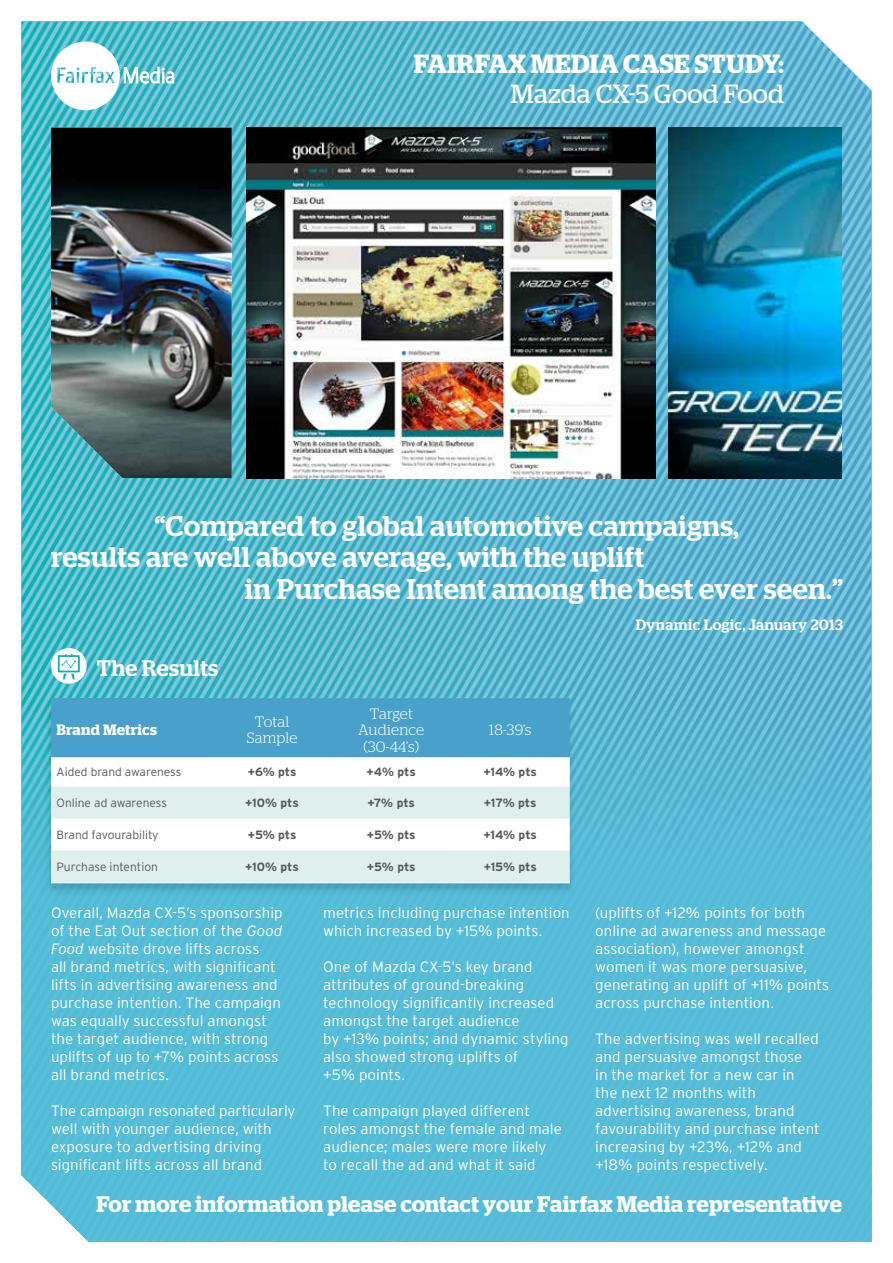
<style>
.page{position:relative;width:893px;height:1263px;background:#fff}
.page>*{position:absolute;margin:0;border:0;box-sizing:border-box;transform-origin:0 0}
.t1{font:500 28.5px "Stag";letter-spacing:.02em;color:#fff}
.t2{font:600 26.25px "Stag";letter-spacing:.01em;color:#fff}
.t3{font:26.25px "Stag";letter-spacing:.01em;color:#fff}
.t4{font:600 22.5px "Stag";letter-spacing:.005em;color:#fff}
.t5{font:500 22.5px "Stag";letter-spacing:.02em;color:#fff}
.t6{font:300 15px/18px "Interstate";letter-spacing:.005em;color:#fff}
.t7{font:300 15px/16.5px "Stag";letter-spacing:.015em;color:#fff;text-align:center}
.t8{font:500 15px "Stag";letter-spacing:.03em;color:#fff}
.t9{font:600 15px "Stag";letter-spacing:.02em;color:#fff}
.t10{font:700 12px "Interstate";letter-spacing:-.005em;color:#58595b}
.t11{font:300 12px "Interstate";color:#58595b}
.s1{font-style:italic}
</style>
<div class="page">
<img style="left:21px;top:21px;width:851px;height:667px">
<svg style="left:21px;top:688px;width:851px;height:554px;fill:#56bcd8"></svg>
<div style="left:44px;top:697px;width:533px;height:199px;background:#000;opacity:.15"></div>
<div style="left:51px;top:698px;width:162px;height:59px;background:#49a1cb"></div>
<div style="left:213px;top:698px;width:357px;height:59px;background:#49a1cb"></div>
<svg style="left:51px;top:757px;width:519px;height:30px"></svg>
<svg style="left:51px;top:787px;width:519px;height:95px;fill:#dfefee"></svg>
<hr style="left:51px;top:819px;width:162px;height:1px;background:#fff">
<hr style="left:213px;top:819px;width:119px;height:1px;background:#fff">
<hr style="left:332px;top:819px;width:119px;height:1px;background:#fff">
<hr style="left:451px;top:819px;width:119px;height:1px;background:#fff">
<hr style="left:51px;top:882px;width:162px;height:1px;background:#fff">
<hr style="left:213px;top:882px;width:119px;height:1px;background:#fff">
<hr style="left:332px;top:882px;width:119px;height:1px;background:#fff">
<hr style="left:451px;top:882px;width:119px;height:1px;background:#fff">
<img style="left:51px;top:128px;width:181px;height:350px">
<img style="left:669px;top:128px;width:173px;height:350px">
<img style="left:247px;top:128px;width:408px;height:350px">
<svg style="left:51px;top:648px;width:36px;height:36px"></svg>
<svg style="left:58px;top:654px;width:22px;height:26px"></svg>
<svg style="left:51px;top:41px;width:123px;height:69px"></svg>
<h2 class="t2" style="left:414px;top:48px;width:372px">FAIRFAX MEDIA CASE STUDY:</h2>
<h2 class="t3" style="left:511px;top:78px;width:275px">Mazda CX-5 Good Food</h2>
<h1 class="t1" style="left:155px;top:509px;width:586px">“Compared to global automotive campaigns,</h1>
<h1 class="t1" style="left:51px;top:540px;width:595px">results are well above average, with the uplift</h1>
<h1 class="t1" style="left:245px;top:572px;width:600px">in Purchase Intent among the best ever seen.”</h1>
<p class="t8" style="left:636px;top:616px;width:209px">Dynamic Logic, January 2013</p>
<h3 class="t5" style="left:97px;top:654px;width:123px">The Results</h3>
<p class="t9" style="left:57px;top:721px;width:102px">Brand Metrics</p>
<p class="t7" style="left:247px;top:713px;width:52px">Total<br>Sample</p>
<p class="t7" style="left:358px;top:705px;width:67px">Target<br>Audience (30-44’s)</p>
<p class="t7" style="left:489px;top:721px;width:44px">18-39’s</p>
<p class="t11" style="left:57px;top:765px;width:126px">Aided brand awareness</p>
<p class="t10" style="left:248px;top:765px;width:50px">+6% pts</p>
<p class="t10" style="left:367px;top:765px;width:51px">+4% pts</p>
<p class="t10" style="left:484px;top:765px;width:55px">+14% pts</p>
<p class="t11" style="left:57px;top:796px;width:112px">Online ad awareness</p>
<p class="t10" style="left:245px;top:796px;width:55px">+10% pts</p>
<p class="t10" style="left:367px;top:796px;width:49px">+7% pts</p>
<p class="t10" style="left:484px;top:796px;width:54px">+17% pts</p>
<p class="t11" style="left:57px;top:828px;width:104px">Brand favourability</p>
<p class="t10" style="left:248px;top:828px;width:50px">+5% pts</p>
<p class="t10" style="left:367px;top:828px;width:50px">+5% pts</p>
<p class="t10" style="left:484px;top:828px;width:55px">+14% pts</p>
<p class="t11" style="left:57px;top:860px;width:103px">Purchase intention</p>
<p class="t10" style="left:245px;top:860px;width:55px">+10% pts</p>
<p class="t10" style="left:367px;top:860px;width:50px">+5% pts</p>
<p class="t10" style="left:484px;top:860px;width:55px">+15% pts</p>
<p class="t6" style="left:51px;top:904px;width:233px">Overall, Mazda CX-5’s sponsorship of the Eat Out section of the <span class="s1">Good<br>Food</span> website drove lifts across<br>all brand metrics, with significant lifts in advertising awareness and purchase intention. The campaign was equally successful amongst the target audience, with strong uplifts of up to +7% points across all brand metrics.</p>
<p class="t6" style="left:51px;top:1102px;width:246px">The campaign resonated particularly well with younger audience, with exposure to advertising driving significant lifts across all brand</p>
<p class="t6" style="left:323px;top:904px;width:248px">metrics including purchase intention which increased by +15% points.</p>
<p class="t6" style="left:323px;top:958px;width:247px">One of Mazda CX-5’s key brand attributes of ground-breaking technology significantly increased amongst the target audience<br>by +13% points; and dynamic styling also showed strong uplifts of<br>+5% points.</p>
<p class="t6" style="left:323px;top:1102px;width:240px">The campaign played different roles amongst the female and male audience; males were more likely to recall the ad and what it said</p>
<p class="t6" style="left:595px;top:904px;width:235px">(uplifts of +12% points for both online ad awareness and message association), however amongst women it was more persuasive, generating an uplift of +11% points across purchase intention.</p>
<p class="t6" style="left:595px;top:1030px;width:226px">The advertising was well recalled and persuasive amongst those<br>in the market for a new car in the next 12 months with advertising awareness, brand favourability and purchase intent increasing by +23%, +12% and +18% points respectively.</p>
<h3 class="t4" style="left:96px;top:1191px;width:747px">For more information please contact your Fairfax Media representative</h3>
</div>
